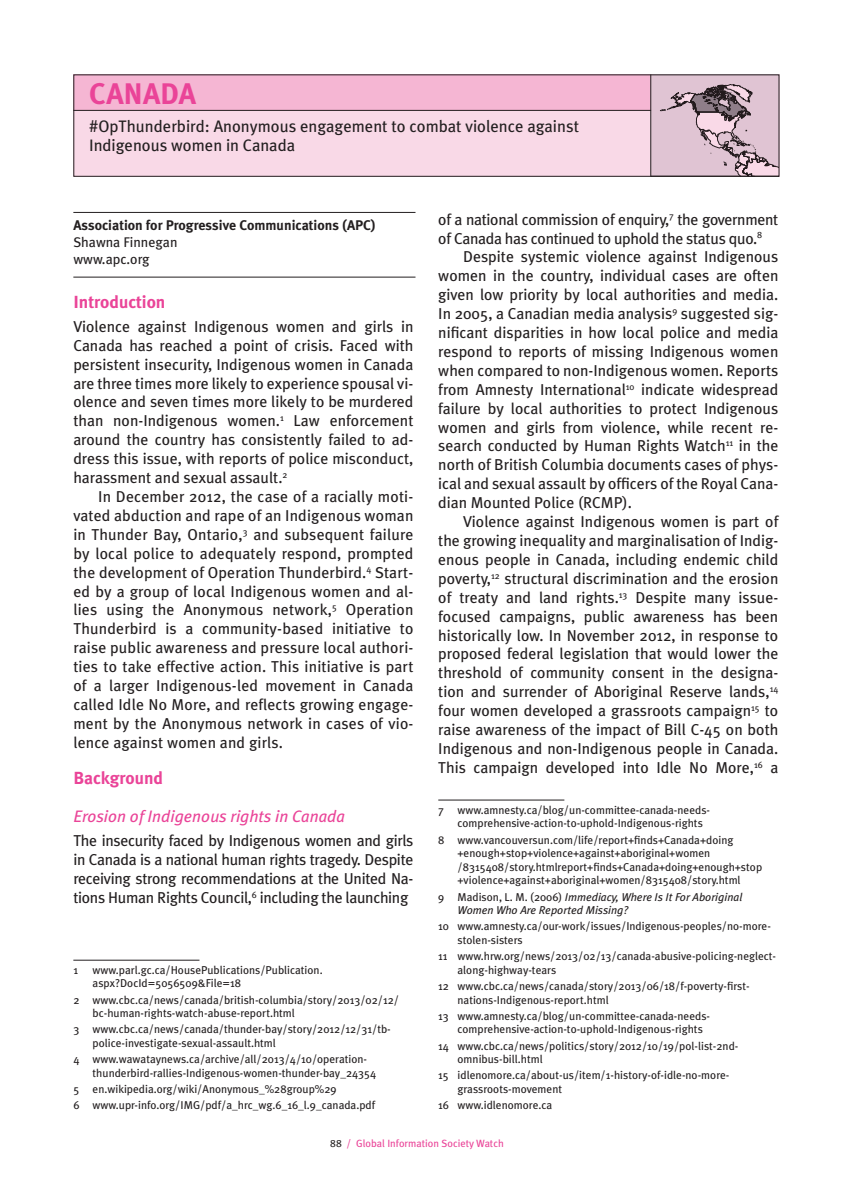
<style>
.page{position:relative;width:844px;height:1191px;background:#fff}
.page>*{position:absolute;margin:0;border:0;box-sizing:border-box;transform-origin:0 0}
.t1{font:700 29.75px "Meta Plus";color:#ea4498}
.t2{font:700 17.5px "Meta Plus";color:#ea4498}
.t3{font:16.62px/19.2px "Meta Plus";color:#231f20}
.t4{font:italic 16.62px "Meta Plus";color:#ea4498}
.t5{font:15.75px/18.9px "Meta Plus";color:#231f20;text-align:justify}
.t6{font:15.75px/18.9px "Meta Plus";letter-spacing:-.02em;color:#231f20}
.t7{font:700 14px "Meta Plus";color:#231f20}
.t8{font:14px/16.8px "Meta Plus";color:#231f20}
.t9{font:11.38px/13.7px "Meta Plus";color:#231f20}
.t10{font:italic 11.38px/13.7px "Meta Plus";color:#231f20}
.t11{font:10.5px "Meta Plus";color:#ea4498}
.s1{font-style:normal}
.s2{color:#231f20}
</style>
<div class="page">
<div style="left:73px;top:74px;width:706px;height:103px;background:#f9d9e7"></div>
<div style="left:73px;top:74px;width:578px;height:37px;background:#f5b6d3"></div>
<hr style="left:73px;top:110px;width:578px;height:1px;background:#231f20">
<hr style="left:650px;top:74px;width:1px;height:103px;background:#231f20">
<svg style="left:651px;top:76px;width:126px;height:99px;background:#c7aebb"></svg>
<div style="left:73px;top:74px;width:706px;height:103px;border:1px solid #231f20"></div>
<hr style="left:73px;top:212px;width:342px;height:1px;background:#231f20">
<hr style="left:73px;top:277px;width:342px;height:1px;background:#231f20">
<hr style="left:73px;top:959px;width:126px;height:1px;background:#231f20">
<hr style="left:438px;top:799px;width:126px;height:1px;background:#231f20">
<h1 class="t1" style="left:89px;top:76px;width:19px">canada</h1>
<p class="t3" style="left:89px;top:117px;width:491px">#OpThunderbird: Anonymous engagement to combat violence against<br>Indigenous women in Canada</p>
<p class="t7" style="left:73px;top:217px;width:304px">Association for Progressive Communications (APC)</p>
<p class="t8" style="left:73px;top:234px;width:106px">Shawna Finnegan www.apc.org</p>
<p class="t2" style="left:73px;top:292px;width:94px">Introduction</p>
<p class="t5" style="left:73px;top:317px;width:341px">Violence against Indigenous women and girls in Canada has reached a point of crisis. Faced with persistent insecurity, Indigenous women in Canada are three times more likely to experience spousal vi&shy;olence and seven times more likely to be murdered than non-Indigenous women.<sup>1</sup> Law enforcement around the country has consistently failed to ad&shy;dress this issue, with reports of police misconduct, harassment and sexual assault.<sup>2</sup></p>
<p class="t5" style="left:73px;top:487px;width:341px;text-indent:25px">In December 2012, the case of a racially moti&shy;vated abduction and rape of an Indigenous woman in Thunder Bay, Ontario,<sup>3</sup> and subsequent failure by local police to adequately respond, prompted the development of Operation Thunderbird.<sup>4</sup> Start&shy;ed by a group of local Indigenous women and al&shy;lies using the Anonymous network,<sup>5</sup> Operation Thunderbird is a community-based initiative to raise public awareness and pressure local authori&shy;ties to take effective action. This initiative is part of a larger Indigenous-led movement in Canada called Idle No More, and reflects growing engage&shy;ment by the Anonymous network in cases of vio&shy;lence against women and girls.</p>
<p class="t2" style="left:73px;top:767px;width:91px">Background</p>
<p class="t4" style="left:73px;top:807px;width:273px">Erosion of Indigenous rights in Canada</p>
<p class="t5" style="left:73px;top:831px;width:341px">The insecurity faced by Indigenous women and girls in Canada is a national human rights tragedy. Despite receiving strong recommendations at the United Na&shy;tions Human Rights Council,<sup>6</sup> including the launching</p>
<p class="t9" style="left:73px;top:963px;width:6px">1</p>
<p class="t9" style="left:93px;top:963px;width:231px">www.parl.gc.ca/HousePublications/Publication. aspx?DocId=5056509&amp;File=18</p>
<p class="t9" style="left:93px;top:992px;width:308px;text-indent:-19px">2 www.cbc.ca/news/canada/british-columbia/story/2013/02/12/ bc-human-rights-watch-abuse-report.html</p>
<p class="t9" style="left:93px;top:1022px;width:300px;text-indent:-19px">3 www.cbc.ca/news/canada/thunder-bay/story/2012/12/31/tb&shy;police-investigate-sexual-assault.html</p>
<p class="t9" style="left:93px;top:1052px;width:285px;text-indent:-19px">4 www.wawataynews.ca/archive/all/2013/4/10/operation&shy;thunderbird-rallies-Indigenous-women-thunder-bay_24354</p>
<p class="t9" style="left:73px;top:1080px;width:303px;line-height:16.1px">5 en.wikipedia.org/wiki/Anonymous_%28group%29<br>6 www.upr-info.org/IMG/pdf/a_hrc_wg.6_16_l.9_canada.pdf</p>
<p class="t6" style="left:438px;top:209px;width:341px">of a national commission of enquiry,<sup>7</sup> the government of Canada has continued to uphold the status quo.<sup>8</sup></p>
<p class="t5" style="left:438px;top:247px;width:341px;text-indent:25px">Despite systemic violence against Indigenous women in the country, individual cases are often given low priority by local authorities and media.<br>In 2005, a Canadian media analysis<sup>9</sup> suggested sig&shy;nificant disparities in how local police and media respond to reports of missing Indigenous women when compared to non-Indigenous women. Reports from Amnesty International<sup>10</sup> indicate widespread failure by local authorities to protect Indigenous women and girls from violence, while recent re&shy;search conducted by Human Rights Watch<sup>11</sup> in the north of British Columbia documents cases of phys&shy;ical and sexual assault by officers of the Royal Cana&shy;dian Mounted Police (RCMP).</p>
<p class="t5" style="left:438px;top:512px;width:341px;text-indent:25px">Violence against Indigenous women is part of the growing inequality and marginalisation of Indig&shy;enous people in Canada, including endemic child poverty,<sup>12</sup> structural discrimination and the erosion of treaty and land rights.<sup>13</sup> Despite many issue&shy;focused campaigns, public awareness has been historically low. In November 2012, in response to proposed federal legislation that would lower the threshold of community consent in the designa&shy;tion and surrender of Aboriginal Reserve lands,<sup>14 </sup>four women developed a grassroots campaign<sup>15</sup> to raise awareness of the impact of Bill C-45 on both Indigenous and non-Indigenous people in Canada.<br>This campaign developed into Idle No More,<sup>16</sup> a</p>
<p class="t9" style="left:457px;top:803px;width:254px;text-indent:-19px">7 www.amnesty.ca/blog/un-committee-canada-needs&shy;comprehensive-action-to-uphold-Indigenous-rights</p>
<p class="t9" style="left:457px;top:832px;width:306px;text-indent:-19px">8 www.vancouversun.com/life/report+finds+Canada+doing +enough+stop+violence+against+aboriginal+women /8315408/story.htmlreport+finds+Canada+doing+enough+stop +violence+against+aboriginal+women/8315408/story.html</p>
<p class="t10" style="left:457px;top:889px;width:286px;text-indent:-19px"><span class="s1">9 Madison, L. M. (2006)</span> Immediacy, Where Is It For Aboriginal<br>Women Who Are Reported Missing?</p>
<p class="t9" style="left:457px;top:919px;width:315px;text-indent:-19px">10 www.amnesty.ca/our-work/issues/Indigenous-peoples/no-more&shy;stolen-sisters</p>
<p class="t9" style="left:457px;top:949px;width:320px;text-indent:-19px">11 www.hrw.org/news/2013/02/13/canada-abusive-policing-neglect&shy;along-highway-tears</p>
<p class="t9" style="left:457px;top:979px;width:293px;text-indent:-19px">12 www.cbc.ca/news/canada/story/2013/06/18/f-poverty-first&shy;nations-Indigenous-report.html</p>
<p class="t9" style="left:457px;top:1009px;width:254px;text-indent:-19px">13 www.amnesty.ca/blog/un-committee-canada-needs&shy;comprehensive-action-to-uphold-Indigenous-rights</p>
<p class="t9" style="left:457px;top:1038px;width:282px;text-indent:-19px">14 www.cbc.ca/news/politics/story/2012/10/19/pol-list-2nd&shy;omnibus-bill.html</p>
<p class="t9" style="left:457px;top:1068px;width:273px;text-indent:-19px">15 idlenomore.ca/about-us/item/1-history-of-idle-no-more&shy;grassroots-movement</p>
<p class="t9" style="left:438px;top:1098px;width:115px">16 www.idlenomore.ca</p>
<p class="t11" style="left:330px;top:1137px;width:175px"><span class="s2">88</span> / Global Information Society Watch</p>
</div>
